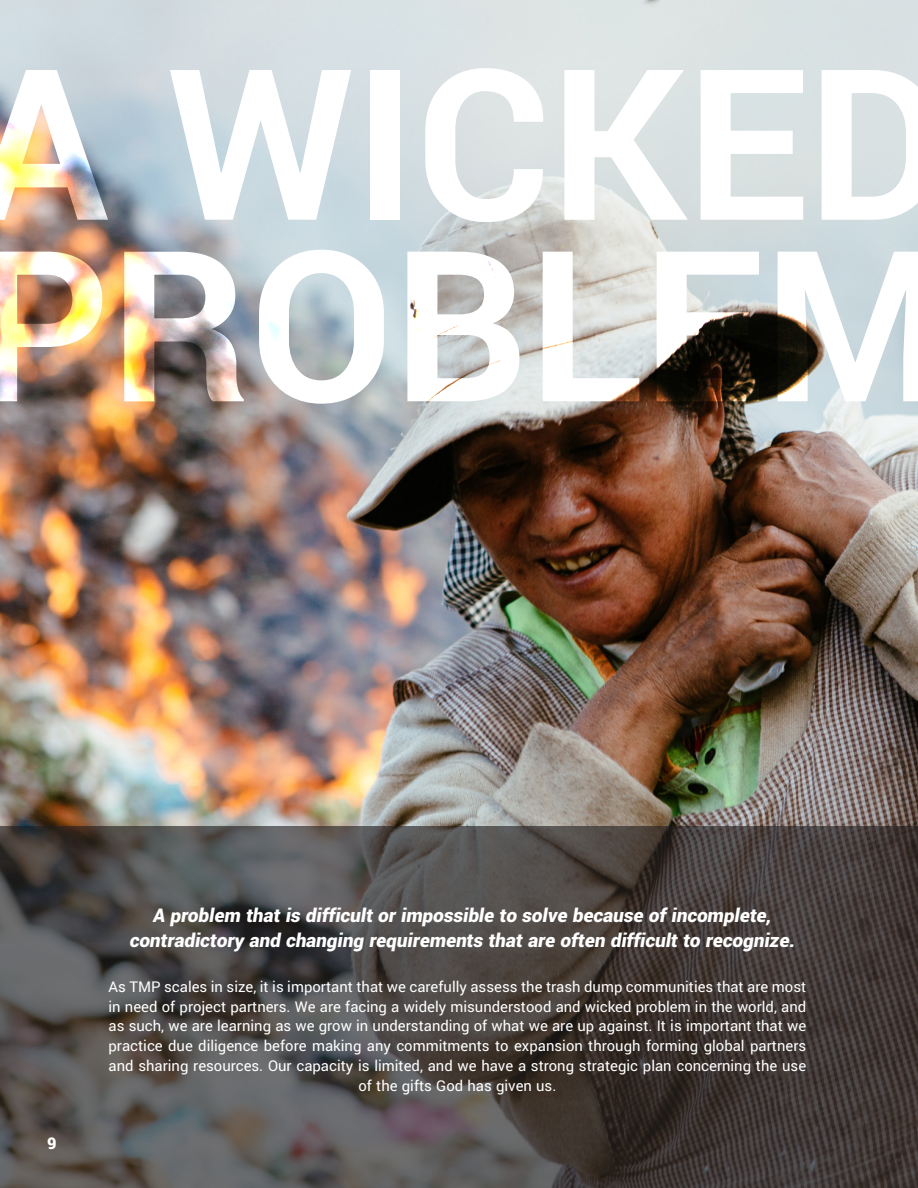
<style>
.page{position:relative;width:918px;height:1188px;background:#fff}
.page>*{position:absolute;margin:0;border:0;box-sizing:border-box;transform-origin:0 0}
.t1{font:700 234px/181.6px "Yantramanav";color:#fff}
.t2{font:italic 900 21px/25.2px "Yantramanav";color:#fff;text-align:center}
.t3{font:900 18px "Yantramanav";color:#fff}
.t4{font:16.5px/19.8px "Yantramanav";color:#fff;text-align:center}
</style>
<div class="page">
<img style="left:0;top:0;width:918px;height:827px">
<svg style="left:0;top:827px;width:918px;height:361px;background:#4c4745"></svg>
<h1 class="t1" style="left:-27px;top:61px;width:976px">A WICKED<br>PROBLEM</h1>
<p class="t2" style="left:129px;top:903px;width:671px">A problem thatis difficultorimpossible to solve because ofincomplete, contradictory and changing requirements thatare often difficultto recognize.</p>
<p class="t3" style="left:47px;top:1132px;width:11px">9</p>
<p class="t4" style="left:109px;top:977px;width:699px">As TMP scales in size, it is important that we carefully assess the trash dump communities that are most in need of project partners. We are facing a widely misunderstood and wicked problem in the world, and as such, we are learning as we grow in understanding of what we are up against. It is important that we practice due diligence before making any commitments to expansion through forming global partners and sharing resources. Our capacity is limited, and we have a strong strategic plan concerning the use of the gifts God has given us.</p>
</div>
